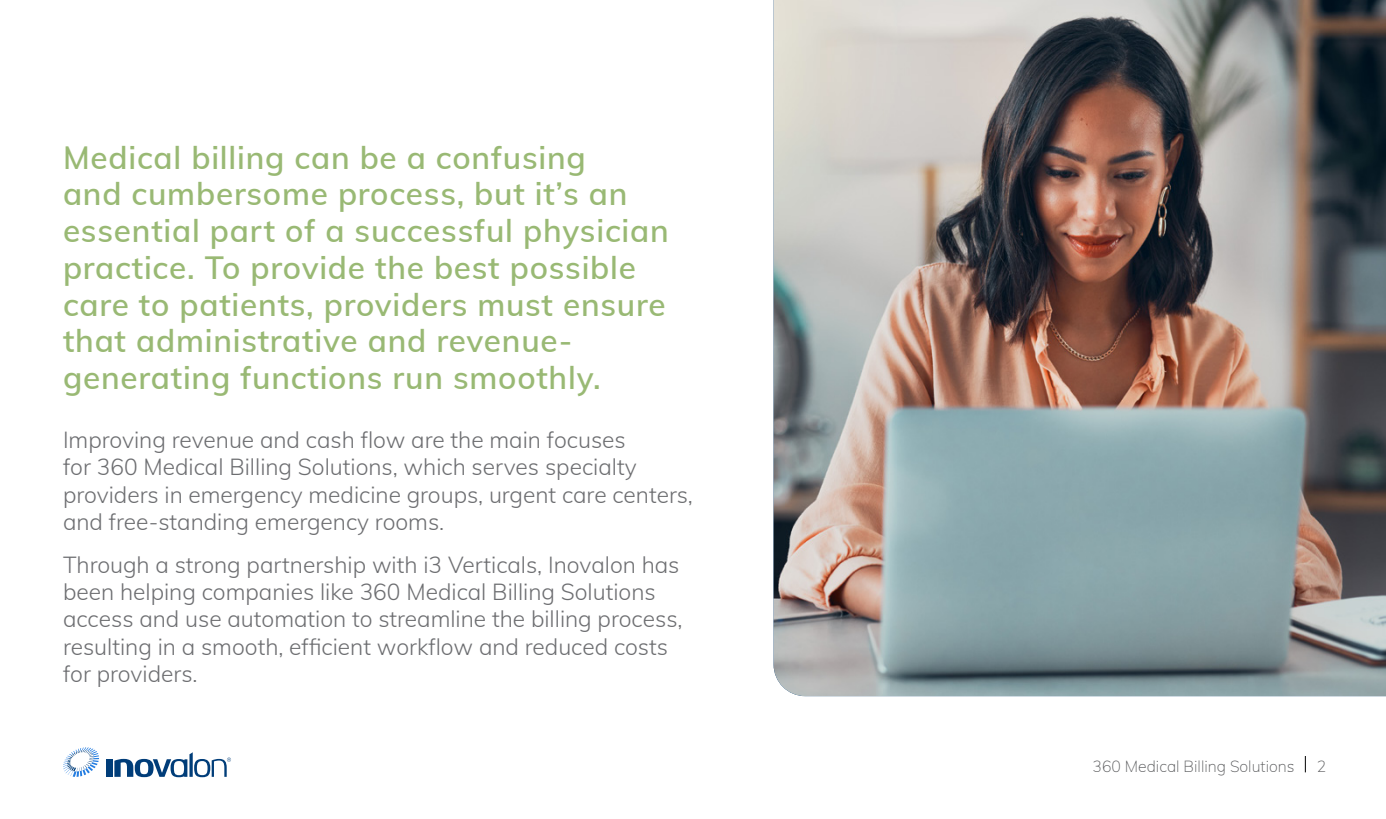
<style>
.page{position:relative;width:1386px;height:819px;background:#fff}
.page>*{position:absolute;margin:0;border:0;box-sizing:border-box;transform-origin:0 0}
.t1{font:600 31.5px/36.8px "Muli";letter-spacing:.025em;color:#99b974}
.t2{font:300 22.75px/27.3px "Muli";color:#6d6e71}
.t3{font:200 15.75px "Muli";color:#58595b}
</style>
<div class="page">
<svg style="left:1305px;top:756px;width:1px;height:16px"></svg>
<svg style="left:63px;top:747px;width:36px;height:30px"></svg>
<div style="left:106px;top:759px;width:6px;height:18px;background:#003d79"></div>
<svg style="left:114px;top:752px;width:117px;height:25px"></svg>
<img style="left:774px;top:0;width:612px;height:696px">
<p class="t1" style="left:63px;top:137px;width:607px">Medical billing can be a confusing<br>and cumbersome process, but it’s an essential part of a successful physician practice. To provide the best possible care to patients, providers must ensure that administrative and revenue&shy;generating functions run smoothly.</p>
<p class="t2" style="left:63px;top:425px;width:632px">Improving revenue and cash flow are the main focuses<br>for 360 Medical Billing Solutions, which serves specialty providers in emergency medicine groups, urgent care centers, and free-standing emergency rooms.</p>
<p class="t2" style="left:63px;top:550px;width:621px">Through a strong partnership with i3 Verticals, Inovalon has been helping companies like 360 Medical Billing Solutions access and use automation to streamline the billing process, resulting in a smooth, efficient workflow and reduced costs for providers.</p>
<p class="t3" style="left:1093px;top:755px;width:203px">360 Medical Billing Solutions</p>
<p class="t3" style="left:1317px;top:755px;width:11px">2</p>
</div>
